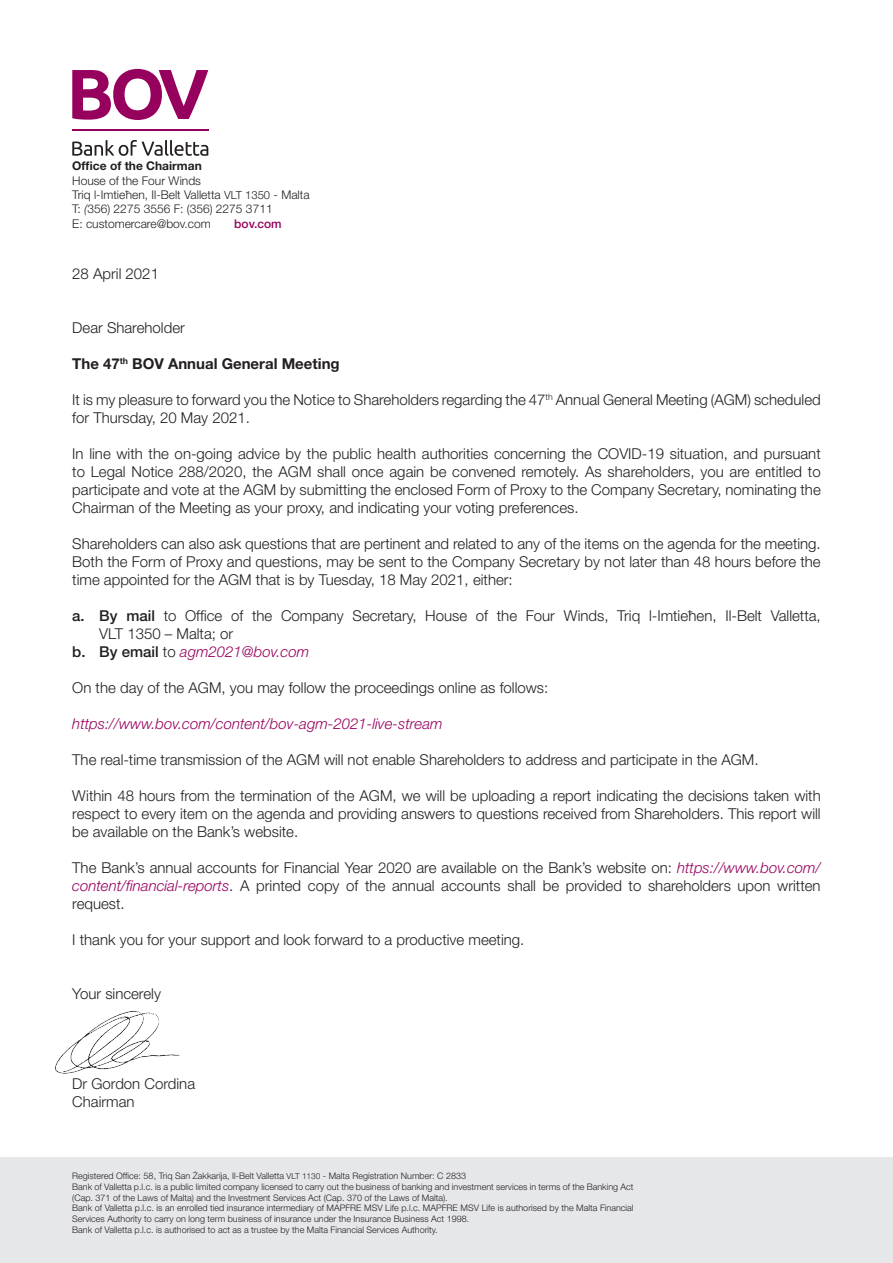
<style>
.page{position:relative;width:893px;height:1263px;background:#fff}
.page>*{position:absolute;margin:0;border:0;box-sizing:border-box;transform-origin:0 0}
.t1{font:300 15px/18px "Helvetica Neue LT Pro";color:#231f20;text-align:justify}
.t2{font:italic 300 15px "Helvetica Neue LT Pro";color:#97015e}
.t3{font:700 15px "Helvetica Neue LT Pro";color:#231f20}
.t4{font:300 12px "Helvetica Neue LT Pro";color:#231f20}
.t5{font:700 12px "Helvetica Neue LT Pro";color:#231f20}
.t6{font:500 12px "Helvetica Neue LT Pro";color:#97015e}
.t7{font:300 9px/10.8px "Helvetica Neue LT Pro";color:#231f20}
.s1{font-size:11.25px}
.s2{font-style:italic}
.s3{font-weight:500}
.s4{font-weight:500;font-style:normal;color:#231f20}
.s5{font-style:normal;color:#231f20}
.s6{font-style:italic;color:#97015e}
.s7{font-size:8.25px}
</style>
<div class="page">
<div style="left:0;top:1157px;width:893px;height:106px;background:#e6e7e9"></div>
<svg style="left:72px;top:140px;width:136px;height:16px"></svg>
<svg style="left:72px;top:69px;width:136px;height:51px"></svg>
<hr style="left:72px;top:130px;width:136px;height:1px;background:#97015e">
<img style="left:55px;top:1011px;width:125px;height:63px">
<p class="t5" style="left:72px;top:158px;width:131px">Office of the Chairman</p>
<p class="t4" style="left:72px;top:173px;width:130px">House of the Four Winds</p>
<p class="t4" style="left:72px;top:187px;width:239px">Triq l-Imtieħen, Il-Belt Valletta <span class="s1">VLT 1350</span> - Malta</p>
<p class="t4" style="left:72px;top:202px;width:202px">T: <span class="s2">(</span>356) 2275 3556 F: (356) 2275 3711</p>
<p class="t4" style="left:72px;top:216px;width:140px">E: customercare@bov.com</p>
<p class="t6" style="left:234px;top:216px;width:49px">bov.com</p>
<p class="t1" style="left:72px;top:264px;width:88px">28 April 2021</p>
<p class="t1" style="left:72px;top:318px;width:114px">Dear Shareholder</p>
<p class="t3" style="left:72px;top:354px;width:269px">The 47<sup>th</sup> BOV Annual General Meeting</p>
<p class="t1" style="left:72px;top:390px;width:750px">It is my pleasure to forward you the Notice to Shareholders regarding the 47<sup>th</sup> Annual General Meeting (AGM) scheduled for Thursday, 20 May 2021.</p>
<p class="t1" style="left:72px;top:444px;width:750px">In line with the on-going advice by the public health authorities concerning the COVID-19 situation, and pursuant to Legal Notice 288/2020, the AGM shall once again be convened remotely. As shareholders, you are entitled to participate and vote at the AGM by submitting the enclosed Form of Proxy to the Company Secretary, nominating the Chairman of the Meeting as your proxy, and indicating your voting preferences.</p>
<p class="t1" style="left:72px;top:534px;width:750px">Shareholders can also ask questions that are pertinent and related to any of the items on the agenda for the meeting.<br>Both the Form of Proxy and questions, may be sent to the Company Secretary by not later than 48 hours before the time appointed for the AGM that is by Tuesday, 18 May 2021, either:</p>
<p class="t1" style="left:99px;top:606px;width:723px;text-indent:-27px"><span class="s3">a. By mail</span> to Office of the Company Secretary, House of the Four Winds, Triq l-Imtieħen, Il-Belt Valletta,<br>VLT 1350 – Malta; or</p>
<p class="t2" style="left:72px;top:642px;width:238px"><span class="s4">b. By email</span> <span class="s5">to</span> agm2021@bov.com</p>
<p class="t1" style="left:72px;top:678px;width:477px">On the day of the AGM, you may follow the proceedings online as follows:</p>
<p class="t2" style="left:72px;top:714px;width:372px">https://www.bov.com/content/bov-agm-2021-live-stream</p>
<p class="t1" style="left:72px;top:750px;width:688px">The real-time transmission of the AGM will not enable Shareholders to address and participate in the AGM.</p>
<p class="t1" style="left:72px;top:786px;width:750px">Within 48 hours from the termination of the AGM, we will be uploading a report indicating the decisions taken with respect to every item on the agenda and providing answers to questions received from Shareholders. This report will be available on the Bank’s website.</p>
<p class="t1" style="left:72px;top:858px;width:750px">The Bank’s annual accounts for Financial Year 2020 are available on the Bank’s website on: <span class="s6">https://www.bov.com/ content/financial-reports</span>. A printed copy of the annual accounts shall be provided to shareholders upon written request.</p>
<p class="t1" style="left:72px;top:930px;width:454px">I thank you for your support and look forward to a productive meeting.</p>
<p class="t1" style="left:72px;top:984px;width:90px">Your sincerely</p>
<p class="t1" style="left:72px;top:1074px;width:124px">Dr Gordon Cordina</p>
<p class="t1" style="left:72px;top:1092px;width:64px">Chairman</p>
<p class="t7" style="left:72px;top:1170px;width:395px">Registered Office: 58, Triq San Żakkarija, Il-Belt Valletta <span class="s7">VLT 1130</span> - Malta Registration Number: C 2833</p>
<p class="t7" style="left:72px;top:1181px;width:563px">Bank of Valletta p.l.c. is a public limited company licensed to carry out the business of banking and investment services in terms of the Banking Act (Cap. 371 of the Laws of Malta) and the Investment Services Act (Cap. 370 of the Laws of Malta).</p>
<p class="t7" style="left:72px;top:1203px;width:563px">Bank of Valletta p.l.c. is an enrolled tied insurance intermediary of MAPFRE MSV Life p.l.c. MAPFRE MSV Life is authorised by the Malta Financial<br>Services Authority to carry on long term business of insurance under the Insurance Business Act 1998.</p>
<p class="t7" style="left:72px;top:1224px;width:367px">Bank of Valletta p.l.c. is authorised to act as a trustee by the Malta Financial Services Authority.</p>
</div>
